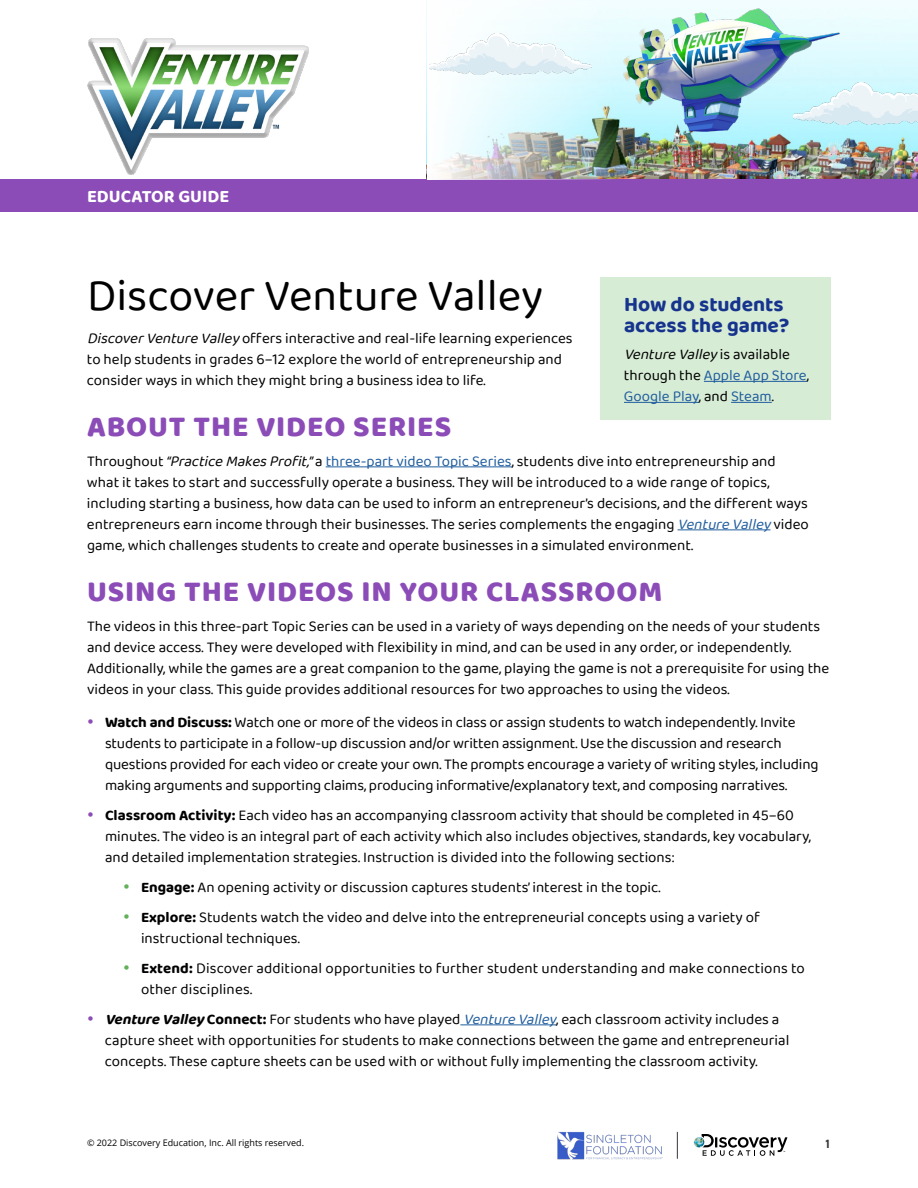
<style>
.page{position:relative;width:918px;height:1188px;background:#fff}
.page>*{position:absolute;margin:0;border:0;box-sizing:border-box;transform-origin:0 0}
.t1{font:45px "Baloo Chettan 2";color:#000}
.t2{font:30px "Baloo Chettan";letter-spacing:.03em;color:#8b4cb7}
.t3{font:700 21px/21px "Baloo Chettan 2";color:#16348e}
.t4{font:700 18px "Baloo Chettan 2";color:#fff}
.t5{font:15px/21px "Baloo Chettan 2";color:#000}
.t6{font:15px/21px "Baloo Chettan 2";color:#215e9e}
.t7{font:700 12px "DIN2014";color:#373737}
.t8{font:9px "Open Sans";color:#000}
.s1{font-style:italic}
.s2{color:#215e9e}
.s3{font-style:italic;color:#215e9e}
.s4{font-weight:700}
.s5{font-weight:700;font-style:italic}
.s6{font-style:italic;color:#000}
.s7{color:#000}
</style>
<div class="page">
<svg style="left:694px;top:1134px;width:94px;height:22px"></svg>
<svg style="left:677px;top:1132px;width:1px;height:27px"></svg>
<div style="left:0;top:179px;width:918px;height:33px;background:#8b4cb7"></div>
<img style="left:619px;top:0;width:299px;height:179px">
<img style="left:429px;top:0;width:190px;height:179px">
<img style="left:87px;top:38px;width:221px;height:136px">
<img style="left:621px;top:0;width:221px;height:133px">
<img style="left:430px;top:33px;width:161px;height:42px">
<img style="left:794px;top:83px;width:124px;height:41px">
<img style="left:557px;top:1132px;width:106px;height:27px">
<hr style="left:326px;top:466px;width:186px;height:1px;background:#215e9e">
<hr style="left:678px;top:529px;width:92px;height:1px;background:#215e9e">
<hr style="left:460px;top:1024px;width:96px;height:1px;background:#215e9e">
<div style="left:600px;top:277px;width:231px;height:142px;background:#d7ecd5"></div>
<hr style="left:704px;top:381px;width:103px;height:1px;background:#215e9e">
<hr style="left:624px;top:402px;width:75px;height:1px;background:#215e9e">
<hr style="left:731px;top:402px;width:41px;height:1px;background:#215e9e">
<p class="t4" style="left:87px;top:182px;width:144px">EDUCATOR GUIDE</p>
<h1 class="t1" style="left:87px;top:264px;width:458px">Discover Venture Valley</h1>
<p class="t5" style="left:87px;top:327px;width:487px"><span class="s1">DiscoverVentureValley</span>offers interactive and real-life learning experiences to help students in grades 6–12 explore the world of entrepreneurship and consider ways in which they might bring a business idea to life.</p>
<h2 class="t2" style="left:87px;top:404px;width:366px">ABOUT THE VIDEO SERIES</h2>
<p class="t5" style="left:87px;top:450px;width:723px">Throughout <span class="s1">“PracticeMakesProfit,”</span>a <span class="s2">three-part video Topic Series</span>, students dive into entrepreneurship and what it takes to start and successfully operate a business. They will be introduced to a wide range of topics, including starting a business, how data can be used to inform an entrepreneur’s decisions, and the different ways entrepreneurs earn income through their businesses. The series complements the engaging <span class="s3">VentureValley</span>video game, which challenges students to create and operate businesses in a simulated environment.</p>
<h2 class="t2" style="left:87px;top:569px;width:577px">USING THE VIDEOS IN YOUR CLASSROOM</h2>
<p class="t5" style="left:87px;top:615px;width:744px">The videos in this three-part Topic Series can be used in a variety of ways depending on the needs of your students and device access. They were developed with flexibility in mind, and can be used in any order, or independently.<br>Additionally, while the games are a great companion to the game, playing the game is not a prerequisite for using the videos in your class. This guide provides additional resources for two approaches to using the videos.</p>
<p class="t5" style="left:105px;top:711px;width:715px"><span class="s4">Watch and Discuss:</span> Watch one or more of the videos in class or assign students to watch independently. Invite students to participate in a follow-up discussion and/or written assignment. Use the discussion and research questions provided for each video or create your own. The prompts encourage a variety of writing styles, including making arguments and supporting claims, producing informative/explanatory text, and composing narratives.</p>
<p class="t5" style="left:105px;top:804px;width:708px"><span class="s4">Classroom Activity:</span> Each video has an accompanying classroom activity that should be completed in 45–60 minutes. The video is an integral part of each activity which also includes objectives, standards, key vocabulary, and detailed implementation strategies. Instruction is divided into the following sections:</p>
<p class="t5" style="left:141px;top:872px;width:621px;line-height:30px"><span class="s4">Engage:</span> An opening activity or discussion captures students’ interest in the topic.<br><span class="s4">Explore:</span> Students watch the video and delve into the entrepreneurial concepts using a variety of</p>
<p class="t5" style="left:141px;top:923px;width:665px;line-height:30px">instructional techniques.<br><span class="s4">Extend:</span> Discover additional opportunities to further student understanding and make connections to</p>
<p class="t5" style="left:105px;top:974px;width:676px;line-height:30px;text-indent:36px">other disciplines.<br><span class="s5">VentureValley</span><span class="s4">Connect:</span> For students who have played <span class="s3">VentureValley</span>, each classroom activity includes a</p>
<p class="t5" style="left:105px;top:1029px;width:686px">capture sheet with opportunities for students to make connections between the game and entrepreneurial concepts. These capture sheets can be used with or without fully implementing the classroom activity.</p>
<h3 class="t3" style="left:624px;top:294px;width:167px">How do students access the game?</h3>
<p class="t6" style="left:624px;top:344px;width:186px"><span class="s6">VentureValley</span><span class="s7">i s a va i l a b l e through the</span> Apple App Store<span class="s7">,<br></span>Google Play<span class="s7">, and</span> Steam<span class="s7">.</span></p>
<p class="t8" style="left:87px;top:1136px;width:219px">© 2022 Discovery Education, Inc. All rights reserved.</p>
<p class="t7" style="left:825px;top:1136px;width:8px">1</p>
</div>
